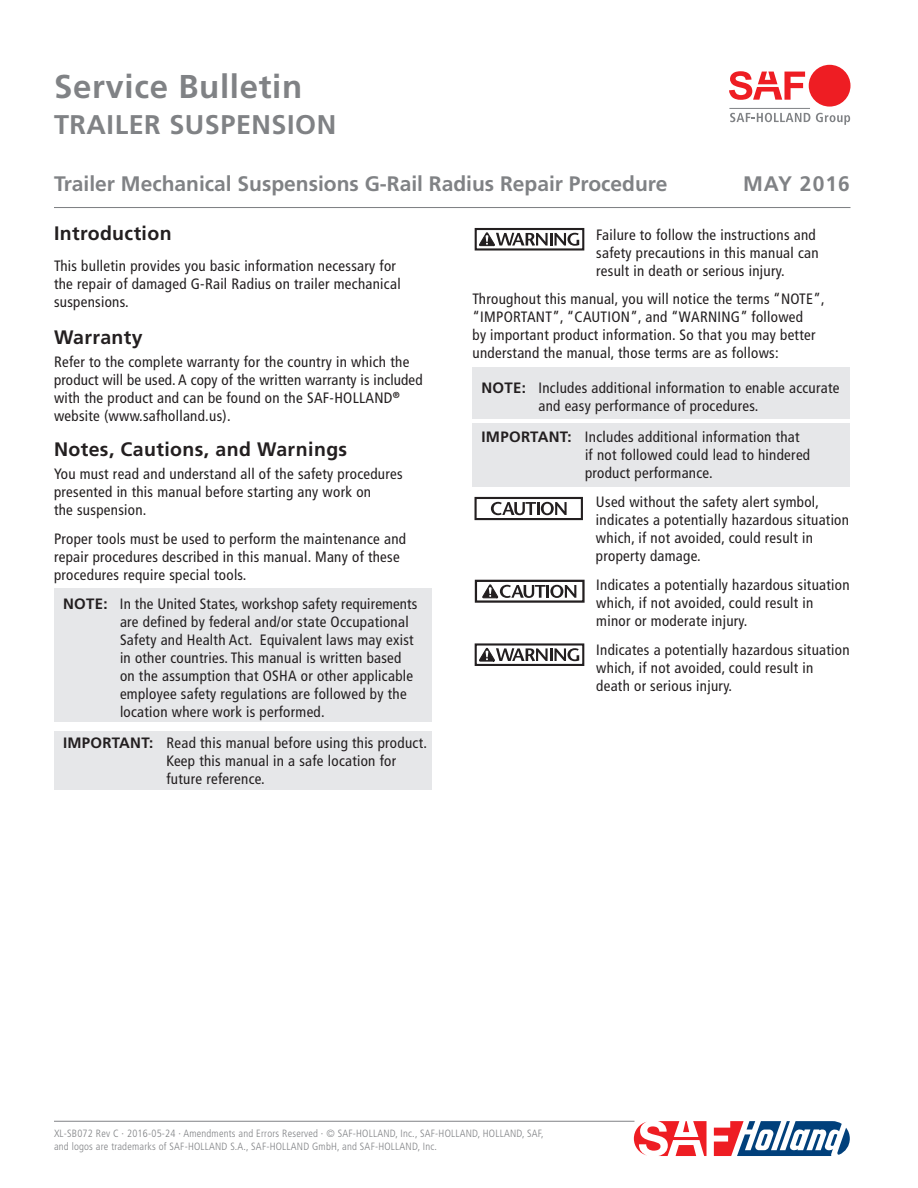
<style>
.page{position:relative;width:918px;height:1188px;background:#fff}
.page>*{position:absolute;margin:0;border:0;box-sizing:border-box;transform-origin:0 0}
._2_Bulletin_Heading{font:700 33px "Frutiger LT Std";letter-spacing:.02em;color:#808285}
._3_Product_Sub_Head{font:700 27px "Frutiger LT Std";letter-spacing:.02em;color:#808285}
._4_Product_Update_De{font:700 21px "Frutiger LT Std";color:#808285}
._6_Section_Title{font:700 19.5px "Frutiger LT Std";letter-spacing:.02em;color:#231f20}
._6_Section_Heading{font:700 19.5px "Frutiger LT Std";letter-spacing:.02em;color:#231f20}
._7_Body_Copy{font:condensed 15px/18px "Frutiger LT Std";letter-spacing:.02em;color:#231f20}
._9_Important_Warning{font:condensed 15px/18px "Frutiger LT Std";letter-spacing:.02em;color:#231f20}
._8_Notes_Copy{font:condensed 15px/18px "Frutiger LT Std";letter-spacing:.02em;color:#231f20}
._1_Footer_Doc_Number{font:300 condensed 10.5px/12.6px "Frutiger LT Std";letter-spacing:.02em;color:#808285}
.s1{font-weight:700;font-stretch:normal}
</style>
<div class="page">
<div style="left:54px;top:731px;width:378px;height:58px;background:#e6e7e9"></div>
<div style="left:472px;top:367px;width:378px;height:52px;background:#e6e7e9"></div>
<div style="left:472px;top:424px;width:378px;height:63px;background:#e6e7e9"></div>
<div style="left:54px;top:588px;width:378px;height:134px;background:#e6e7e9"></div>
<svg style="left:634px;top:1121px;width:216px;height:35px"></svg>
<hr style="left:54px;top:1121px;width:580px;height:1px;background:#808285">
<hr style="left:54px;top:207px;width:796px;height:1px;background:#808285">
<svg style="left:730px;top:113px;width:80px;height:9px"></svg>
<svg style="left:816px;top:113px;width:34px;height:12px"></svg>
<hr style="left:729px;top:108px;width:81px;height:1px;background:#808285">
<div style="left:809px;top:65px;width:41px;height:42px;background:#ee1d23;border-radius:50%"></div>
<svg style="left:729px;top:71px;width:76px;height:29px"></svg>
<div style="left:475px;top:580px;width:110px;height:23px;border:2px solid #231f20"></div>
<svg style="left:482px;top:585px;width:94px;height:13px"></svg>
<div style="left:475px;top:643px;width:109px;height:23px;border:2px solid #231f20"></div>
<svg style="left:479px;top:648px;width:100px;height:13px"></svg>
<div style="left:475px;top:228px;width:109px;height:23px;border:2px solid #231f20"></div>
<svg style="left:479px;top:233px;width:100px;height:13px"></svg>
<div style="left:475px;top:497px;width:108px;height:23px;border:2px solid #231f20"></div>
<svg style="left:491px;top:502px;width:76px;height:13px"></svg>
<p class="_2_Bulletin_Heading" style="left:54px;top:67px;width:250px">Service Bulletin</p>
<p class="_3_Product_Sub_Head" style="left:54px;top:109px;width:284px">TRAILER SUSPENSION</p>
<p class="_4_Product_Update_De" style="left:54px;top:172px;width:615px">Trailer Mechanical Suspensions G-Rail Radius Repair Procedure</p>
<p class="_4_Product_Update_De" style="left:743px;top:172px;width:108px">MAY 2016</p>
<p class="_6_Section_Heading" style="left:54px;top:221px;width:119px">Introduction</p>
<p class="_7_Body_Copy" style="left:54px;top:257px;width:348px">This bulletin provides you basic information necessary for the repair of damaged G-Rail Radius on trailer mechanical suspensions.</p>
<p class="_6_Section_Title" style="left:54px;top:326px;width:90px">Warranty</p>
<p class="_7_Body_Copy" style="left:54px;top:353px;width:370px">Refer to the complete warranty for the country in which the product will be used. A copy of the written warranty is included with the product and can be found on the SAF-HOLLAND<sup>® </sup>website (www.safholland.us).</p>
<p class="_6_Section_Title" style="left:54px;top:437px;width:295px">Notes, Cautions, and Warnings</p>
<p class="_7_Body_Copy" style="left:54px;top:465px;width:350px">You must read and understand all of the safety procedures presented in this manual before starting any work on<br>the suspension.</p>
<p class="_7_Body_Copy" style="left:54px;top:530px;width:354px">Proper tools must be used to perform the maintenance and repair procedures described in this manual. Many of these procedures require special tools.</p>
<p class="_8_Notes_Copy" style="left:120px;top:595px;width:299px;text-indent:-57px"><span class="s1">NOTE:</span> In the United States, workshop safety requirements are defined by federal and/or state Occupational Safety and Health Act. Equivalent laws may exist in other countries. This manual is written based on the assumption that OSHA or other applicable employee safety regulations are followed by the location where work is performed.</p>
<p class="_9_Important_Warning" style="left:166px;top:734px;width:262px;text-indent:-104px"><span class="s1">IMPORTANT:</span> Read this manual before using this product.<br>Keep this manual in a safe location for future reference.</p>
<p class="_9_Important_Warning" style="left:596px;top:226px;width:224px">Failure to follow the instructions and safety precautions in this manual can result in death or serious injury.</p>
<p class="_7_Body_Copy" style="left:472px;top:290px;width:354px">Throughout this manual, you will notice the terms “NOTE”, “IMPORTANT”, “CAUTION”, and “WARNING” followed<br>by important product information. So that you may better understand the manual, those terms are as follows:</p>
<p class="_8_Notes_Copy" style="left:538px;top:379px;width:303px;text-indent:-57px"><span class="s1">NOTE:</span> Includes additional information to enable accurate and easy performance of procedures.</p>
<p class="_9_Important_Warning" style="left:585px;top:428px;width:227px;text-indent:-104px"><span class="s1">IMPORTANT:</span> Includes additional information that if not followed could lead to hindered product performance.</p>
<p class="_9_Important_Warning" style="left:596px;top:493px;width:255px">Used without the safety alert symbol, indicates a potentially hazardous situation which, if not avoided, could result in property damage.</p>
<p class="_9_Important_Warning" style="left:596px;top:576px;width:255px">Indicates a potentially hazardous situation which, if not avoided, could result in minor or moderate injury.</p>
<p class="_9_Important_Warning" style="left:596px;top:640px;width:255px">Indicates a potentially hazardous situation which, if not avoided, could result in death or serious injury.</p>
<p class="_1_Footer_Doc_Number" style="left:54px;top:1127px;width:491px">XL-SB072 Rev C · 2016-05-24 · Amendments and Errors Reserved · © SAF-HOLLAND, Inc., SAF-HOLLAND, HOLLAND, SAF, and logos are trademarks of SAF-HOLLAND S.A., SAF-HOLLAND GmbH, and SAF-HOLLAND, Inc.</p>
</div>
